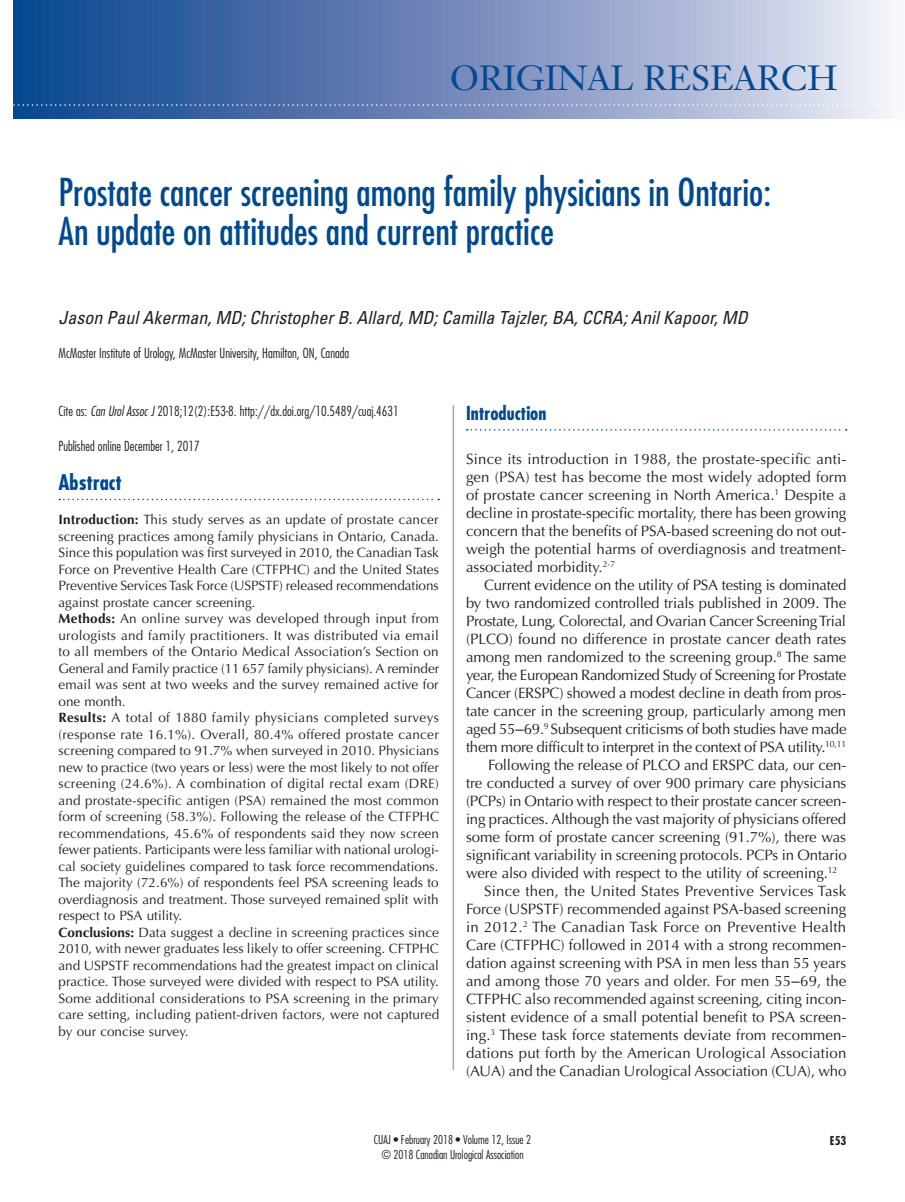
<style>
.page{position:relative;width:905px;height:1202px;background:#fff}
.page>*{position:absolute;margin:0;border:0;box-sizing:border-box;transform-origin:0 0}
.t1{font:condensed 37.5px/39px "Futura";color:#014990}
.t2{font:34.5px "Janson Text";letter-spacing:.315em;color:#014990}
.t3{font:700 condensed 21px "Futura";color:#014990}
.t4{font:700 condensed 18.75px "Futura";color:#014990}
.t5{font:italic condensed 18px "Univers";color:#231f20}
.t6{font:15px/18px "Optima";letter-spacing:-.01em;color:#231f20;text-align:justify}
.t7{font:15px "Optima";letter-spacing:.01em;color:#231f20}
.t8{font:15px "Optima";letter-spacing:.015em;color:#231f20}
.t9{font:13.5px/16.5px "Optima";color:#231f20}
.t10{font:300 condensed 13.5px "Futura";color:#231f20}
.t11{font:300 condensed 12px/14.4px "Futura";color:#231f20;text-align:center}
.t12{font:700 condensed 12px "Futura";color:#231f20}
.s1{font-style:italic}
.s2{font-weight:700}
.s3{font-family:"Inai Mathi"}
</style>
<div class="page">
<svg style="left:14px;top:0;width:878px;height:118px;background:#768fbd"></svg>
<svg style="left:13px;top:104px;width:879px;height:2px;background:#8ea3c9"></svg>
<svg style="left:59px;top:499px;width:380px;height:1px"></svg>
<svg style="left:466px;top:429px;width:380px;height:1px"></svg>
<hr style="left:452px;top:405px;width:2px;height:665px;background:#231f20">
<h2 class="t2" style="left:450px;top:56px;width:389px">ORIGINAL RESEARCH</h2>
<h1 class="t1" style="left:58px;top:172px;width:714px">Prostate cancer screening among family physicians in Ontario:<br>An update on attitudes and current practice</h1>
<h3 class="t5" style="left:58px;top:306px;width:690px">Jason Paul Akerman, MD; Christopher B. Allard, MD; Camilla Tajzler, BA, CCRA; Anil Kapoor, MD</h3>
<p class="t10" style="left:58px;top:345px;width:292px">McMaster Institute of Urology, McMaster University, Hamilton, ON, Canada</p>
<p class="t10" style="left:58px;top:403px;width:342px">Cite as: <span class="s1">Can Urol Assoc J</span> 2018;12(2):E53-8. http://dx.doi.org/10.5489/cuaj.4631</p>
<p class="t10" style="left:58px;top:437px;width:143px">Published online December 1, 2017</p>
<h3 class="t3" style="left:58px;top:468px;width:65px">Abstract</h3>
<p class="t9" style="left:58px;top:511px;width:382px"><span class="s2">Introduction:</span> This study serves as an update of prostate cancer screening practices among family physicians in Ontario, Canada.<br>Since this population was first surveyed in 2010, the Canadian Task Force on Preventive Health Care (CTFPHC) and the United States Preventive Services Task Force (USPSTF) released recommendations against prostate cancer screening.<br><span class="s2">Methods:</span> An online survey was developed through input from urologists and family practitioners. It was distributed via email to all members of the Ontario Medical Association’s Section on General and Family practice (11 657 family physicians). A reminder email was sent at two weeks and the survey remained active for one month.<br><span class="s2">Results:</span> A total of 1880 family physicians completed surveys (response rate 16.1%). Overall, 80.4% offered prostate cancer screening compared to 91.7% when surveyed in 2010. Physicians new to practice (two years or less) were the most likely to not offer screening (24.6%). A combination of digital rectal exam (DRE) and prostate-specific antigen (PSA) remained the most common form of screening (58.3%). Following the release of the CTFPHC recommendations, 45.6% of respondents said they now screen fewer patients. Participants were less familiar with national urologi&shy;cal society guidelines compared to task force recommendations.<br>The majority (72.6%) of respondents feel PSA screening leads to overdiagnosis and treatment. Those surveyed remained split with respect to PSA utility.<br><span class="s2">Conclusions:</span> Data suggest a decline in screening practices since 2010, with newer graduates less likely to offer screening. CFTPHC and USPSTF recommendations had the greatest impact on clinical practice. Those surveyed were divided with respect to PSA utility.<br>Some additional considerations to PSA screening in the primary care setting, including patient-driven factors, were not captured by our concise survey.</p>
<h3 class="t4" style="left:466px;top:401px;width:82px">Introduction</h3>
<p class="t6" style="left:466px;top:450px;width:382px">Since its introduction in 1988, the prostate-specific anti&shy;gen (PSA) test has become the most widely adopted form of prostate cancer screening in North America.<sup>1</sup> Despite a decline in prostate-specific mortality, there has been growing concern that the benefits of PSA-based screening do not out&shy;weigh the potential harms of overdiagnosis and treatment&shy;associated morbidity.<sup>2-7</sup></p>
<p class="t6" style="left:484px;top:576px;width:364px">Current evidence on the utility of PSA testing is dominated</p>
<p class="t6" style="left:466px;top:594px;width:382px">by two randomized controlled trials published in 2009. The</p>
<p class="t6" style="left:466px;top:612px;width:381px">Prostate, Lung, Colorectal, and Ovarian Cancer Screening Trial</p>
<p class="t6" style="left:466px;top:630px;width:382px">(PLCO) found no difference in prostate cancer death rates</p>
<p class="t6" style="left:466px;top:648px;width:382px">among men randomized to the screening group.<sup>8</sup> The same</p>
<p class="t6" style="left:466px;top:666px;width:382px">year, the European Randomized Study of Screening for Prostate</p>
<p class="t6" style="left:466px;top:684px;width:382px">Cancer (ERSPC) showed a modest decline in death from pros-</p>
<p class="t6" style="left:466px;top:702px;width:381px">tate cancer in the screening group, particularly among men</p>
<p class="t6" style="left:466px;top:720px;width:382px">aged 55<span class="s3">‒</span>69.<sup>9</sup> Subsequent criticisms of both studies have made</p>
<p class="t6" style="left:466px;top:738px;width:382px">them more difficult to interpret in the context of PSA utility.<sup>10,11</sup></p>
<p class="t6" style="left:488px;top:756px;width:360px">Following the release of PLCO and ERSPC data, our cen-</p>
<p class="t6" style="left:466px;top:774px;width:382px">tre conducted a survey of over 900 primary care physicians</p>
<p class="t6" style="left:466px;top:792px;width:382px">(PCPs) in Ontario with respect to their prostate cancer screen-</p>
<p class="t6" style="left:466px;top:810px;width:381px">ing practices. Although the vast majority of physicians offered</p>
<p class="t6" style="left:466px;top:828px;width:381px">some form of prostate cancer screening (91.7%), there was</p>
<p class="t6" style="left:466px;top:846px;width:382px">significant variability in screening protocols. PCPs in Ontario</p>
<p class="t6" style="left:466px;top:864px;width:373px">were also divided with respect to the utility of screening.<sup>12</sup></p>
<p class="t8" style="left:484px;top:882px;width:364px">Since then, the United States Preventive Services Task</p>
<p class="t6" style="left:466px;top:900px;width:382px">Force (USPSTF) recommended against PSA-based screening</p>
<p class="t8" style="left:466px;top:918px;width:382px">in 2012.<sup>2</sup> The Canadian Task Force on Preventive Health</p>
<p class="t6" style="left:466px;top:936px;width:382px">Care (CTFPHC) followed in 2014 with a strong recommen-</p>
<p class="t6" style="left:466px;top:954px;width:382px">dation against screening with PSA in men less than 55 years</p>
<p class="t6" style="left:466px;top:972px;width:382px">and among those 70 years and older. For men 55<span class="s3">‒</span>69, the</p>
<p class="t6" style="left:466px;top:990px;width:382px">CTFPHC also recommended against screening, citing incon-</p>
<p class="t6" style="left:466px;top:1008px;width:382px">sistent evidence of a small potential benefit to PSA screen-</p>
<p class="t7" style="left:466px;top:1026px;width:382px">ing.<sup>3</sup> These task force statements deviate from recommen-</p>
<p class="t7" style="left:466px;top:1044px;width:382px">dations put forth by the American Urological Association</p>
<p class="t6" style="left:466px;top:1062px;width:382px">(AUA) and the Canadian Urological Association (CUA), who</p>
<p class="t11" style="left:374px;top:1132px;width:159px">CUAJ • February 2018 • Volume 12, Issue 2 © 2018 Canadian Urological Association</p>
<p class="t12" style="left:830px;top:1132px;width:18px">E53</p>
</div>
